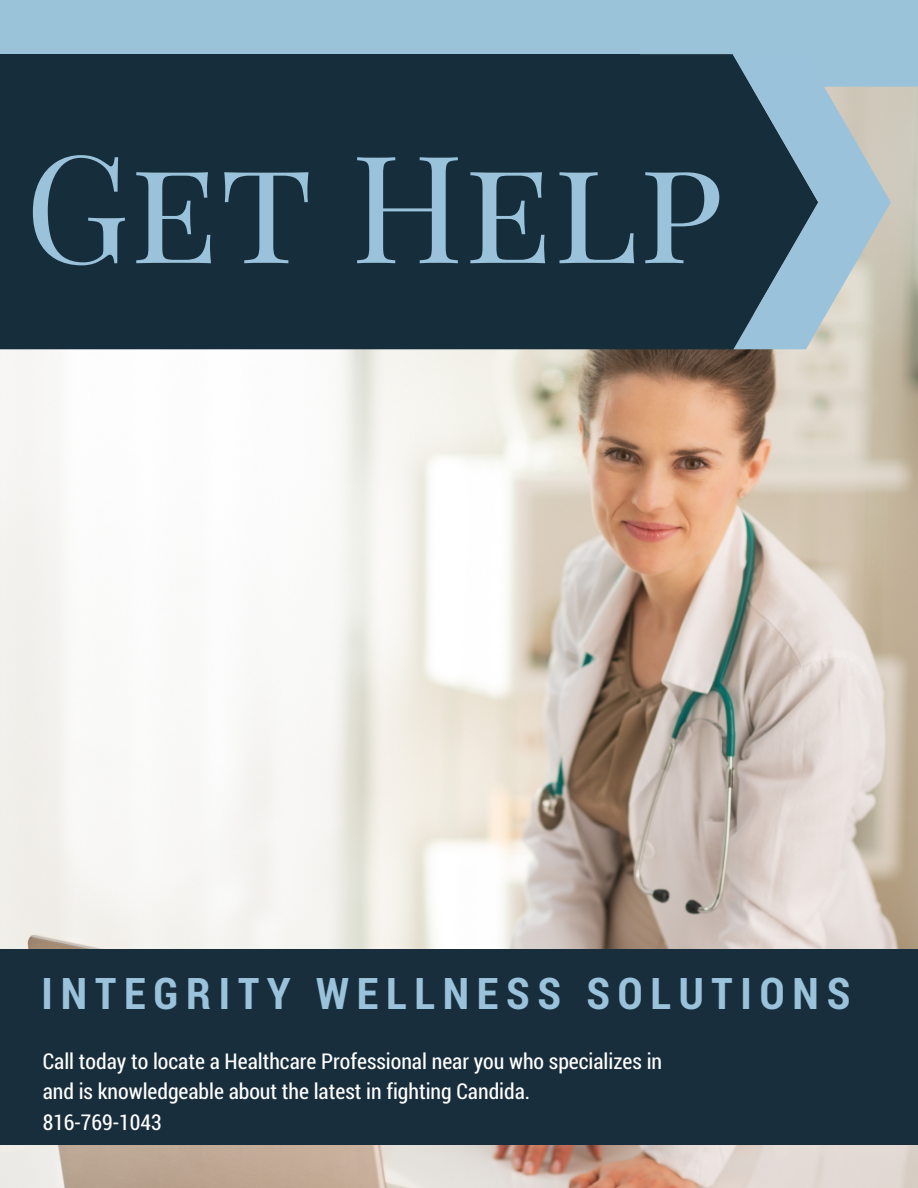
<style>
.page{position:relative;width:918px;height:1188px;background:#9ac3da}
.page>*{position:absolute;margin:0;border:0;box-sizing:border-box;transform-origin:0 0}
.t1{font:149.7px "Playfair Display SC";color:#9ac2da}
.t2{font:700 43.65px "Roboto Condensed";letter-spacing:.18em;color:#9ac2da}
.t3{font:21.75px/30.3px "Roboto Condensed";color:#fff}
</style>
<div class="page">
<img style="left:0;top:87px;width:918px;height:1101px">
<div style="left:0;top:950px;width:918px;height:195px;background:#182e3d"></div>
<div style="left:0;top:54px;width:639px;height:295px;background:#162d3c"></div>
<div style="left:639px;top:54px;width:94px;height:295px;background:#162d3c"></div>
<svg style="left:733px;top:55px;width:158px;height:294px"></svg>
<h1 class="t1" style="left:25px;top:101px;width:700px">Get Help</h1>
<h2 class="t2" style="left:42px;top:963px;width:810px">INTEGRITY WELLNESS SOLUTIONS</h2>
<p class="t3" style="left:43px;top:1045px;width:621px">Call today to locate a Healthcare Professional near you who specializes in and is knowledgeable about the latest in fighting Candida.<br>816-769-1043</p>
</div>
